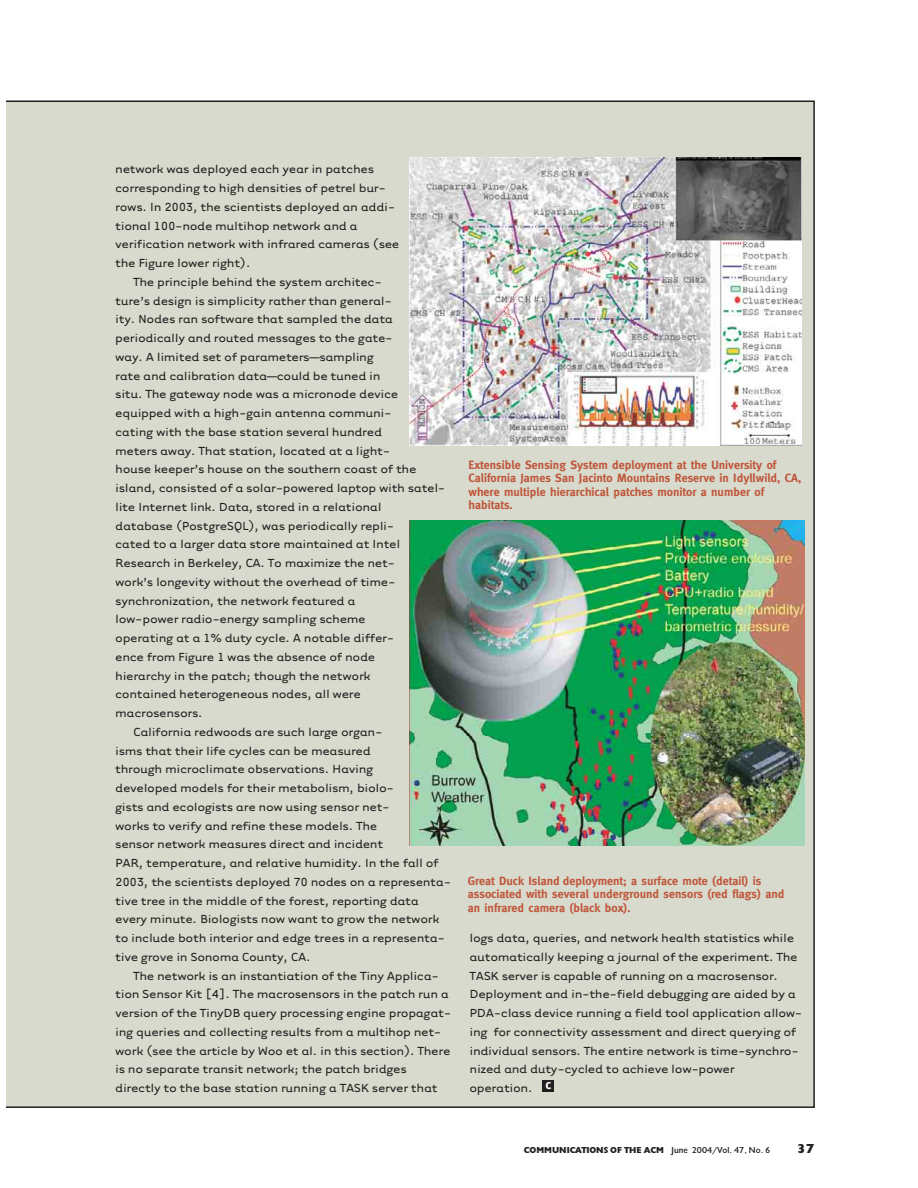
<style>
.page{position:relative;width:918px;height:1188px;background:#fff}
.page>*{position:absolute;margin:0;border:0;box-sizing:border-box;transform-origin:0 0}
.t1{font:13.5px/18.8px "Tarzana Wide";letter-spacing:-.03em;color:#231f20}
.t2{font:900 13.5px "Gill";color:#231f20}
.t3{font:700 12px/13.5px "Meta";color:#c0563a}
.t4{font:900 9px "Gill";color:#231f20}
.s1{font-weight:400}
</style>
<div class="page">
<div style="left:6px;top:100px;width:809px;height:1008px;background:#d7dacd"></div>
<div style="left:542px;top:1080px;width:12px;height:12px;background:#231f20"></div>
<img style="left:410px;top:158px;width:392px;height:288px">
<img style="left:410px;top:521px;width:394px;height:324px">
<p class="t1" style="left:115px;top:159px;width:286px">network was deployed each year in patches corresponding to high densities of petrel bur&shy;rows. In 2003, the scientists deployed an addi&shy;tional 100-node multihop network and a verification network with infrared cameras (see the Figure lower right).</p>
<p class="t1" style="left:133px;top:272px;width:250px">The principle behind the system architec-</p>
<p class="t1" style="left:115px;top:290px;width:278px">ture’s design is simplicity rather than general-</p>
<p class="t1" style="left:115px;top:309px;width:279px">ity. Nodes ran software that sampled the data</p>
<p class="t1" style="left:115px;top:328px;width:279px">periodically and routed messages to the gate-</p>
<p class="t1" style="left:115px;top:347px;width:260px">way. A limited set of parameters—sampling</p>
<p class="t1" style="left:115px;top:365px;width:267px">rate and calibration data—could be tuned in</p>
<p class="t1" style="left:115px;top:384px;width:285px">situ. The gateway node was a micronode device</p>
<p class="t1" style="left:115px;top:403px;width:278px">equipped with a high-gain antenna communi-</p>
<p class="t1" style="left:115px;top:422px;width:268px">cating with the base station several hundred</p>
<p class="t1" style="left:115px;top:440px;width:277px">meters away. That station, located at a light-</p>
<p class="t1" style="left:115px;top:459px;width:303px">house keeper’s house on the southern coast of the</p>
<p class="t1" style="left:115px;top:478px;width:332px">island, consisted of a solar-powered laptop with satel-</p>
<p class="t1" style="left:115px;top:497px;width:268px">lite Internet link. Data, stored in a relational</p>
<p class="t1" style="left:115px;top:515px;width:281px">database (PostgreSQL), was periodically repli-</p>
<p class="t1" style="left:115px;top:534px;width:287px">cated to a larger data store maintained at Intel</p>
<p class="t1" style="left:115px;top:553px;width:281px">Research in Berkeley, CA. To maximize the net-</p>
<p class="t1" style="left:115px;top:572px;width:282px">work’s longevity without the overhead of time-</p>
<p class="t1" style="left:115px;top:590px;width:242px">synchronization, the network featured a</p>
<p class="t1" style="left:115px;top:609px;width:252px">low-power radio-energy sampling scheme</p>
<p class="t1" style="left:115px;top:628px;width:281px">operating at a 1% duty cycle. A notable differ-</p>
<p class="t1" style="left:115px;top:647px;width:262px">ence from Figure 1 was the absence of node</p>
<p class="t1" style="left:115px;top:665px;width:257px">hierarchy in the patch; though the network</p>
<p class="t1" style="left:115px;top:684px;width:247px">contained heterogeneous nodes, all were</p>
<p class="t1" style="left:115px;top:703px;width:89px">macrosensors.</p>
<p class="t1" style="left:133px;top:722px;width:251px">California redwoods are such large organ-</p>
<p class="t1" style="left:115px;top:740px;width:257px">isms that their life cycles can be measured</p>
<p class="t1" style="left:115px;top:759px;width:260px">through microclimate observations. Having</p>
<p class="t1" style="left:115px;top:778px;width:280px">developed models for their metabolism, biolo-</p>
<p class="t1" style="left:115px;top:797px;width:276px">gists and ecologists are now using sensor net-</p>
<p class="t1" style="left:115px;top:815px;width:264px">works to verify and refine these models. The</p>
<p class="t1" style="left:115px;top:834px;width:270px">sensor network measures direct and incident</p>
<p class="t1" style="left:115px;top:853px;width:325px">PAR, temperature, and relative humidity. In the fall of</p>
<p class="t1" style="left:115px;top:872px;width:337px">2003, the scientists deployed 70 nodes on a representa-</p>
<p class="t1" style="left:115px;top:890px;width:305px">tive tree in the middle of the forest, reporting data</p>
<p class="t1" style="left:115px;top:909px;width:326px">every minute. Biologists now want to grow the network</p>
<p class="t1" style="left:115px;top:928px;width:331px">to include both interior and edge trees in a representa-</p>
<p class="t1" style="left:115px;top:947px;width:197px">tive grove in Sonoma County, CA.</p>
<p class="t1" style="left:133px;top:965px;width:307px">The network is an instantiation of the Tiny Applica-</p>
<p class="t1" style="left:115px;top:984px;width:335px">tion Sensor Kit [4]. The macrosensors in the patch run a</p>
<p class="t1" style="left:115px;top:1003px;width:338px">version of the TinyDB query processing engine propagat-</p>
<p class="t1" style="left:115px;top:1022px;width:328px">ing queries and collecting results from a multihop net-</p>
<p class="t1" style="left:115px;top:1040px;width:337px">work (see the article by Woo et al. in this section). There</p>
<p class="t1" style="left:115px;top:1059px;width:293px">is no separate transit network; the patch bridges</p>
<p class="t1" style="left:115px;top:1078px;width:324px">directly to the base station running a TASK server that</p>
<p class="t3" style="left:468px;top:459px;width:334px">Extensible Sensing System deployment at the University of California James San Jacinto Mountains Reserve in Idyllwild, CA, where multiple hierarchical patches monitor a number of habitats.</p>
<p class="t3" style="left:468px;top:875px;width:318px">Great Duck Island deployment; a surface mote (detail) is associated with several underground sensors (red flags) and an infrared camera (black box).</p>
<p class="t1" style="left:470px;top:928px;width:335px">logs data, queries, and network health statistics while automatically keeping a journal of the experiment. The TASK server is capable of running on a macrosensor.<br>Deployment and in-the-field debugging are aided by a PDA-class device running a field tool application allow&shy;ing for connectivity assessment and direct querying of individual sensors. The entire network is time-synchro&shy;nized and duty-cycled to achieve low-power<br>operation. <sup>c</sup></p>
<p class="t4" style="left:524px;top:1147px;width:248px">COMMUNICATIONS OF THE ACM <span class="s1">June 2004/Vol. 47, No. 6</span></p>
<p class="t2" style="left:797px;top:1144px;width:19px">37</p>
</div>
